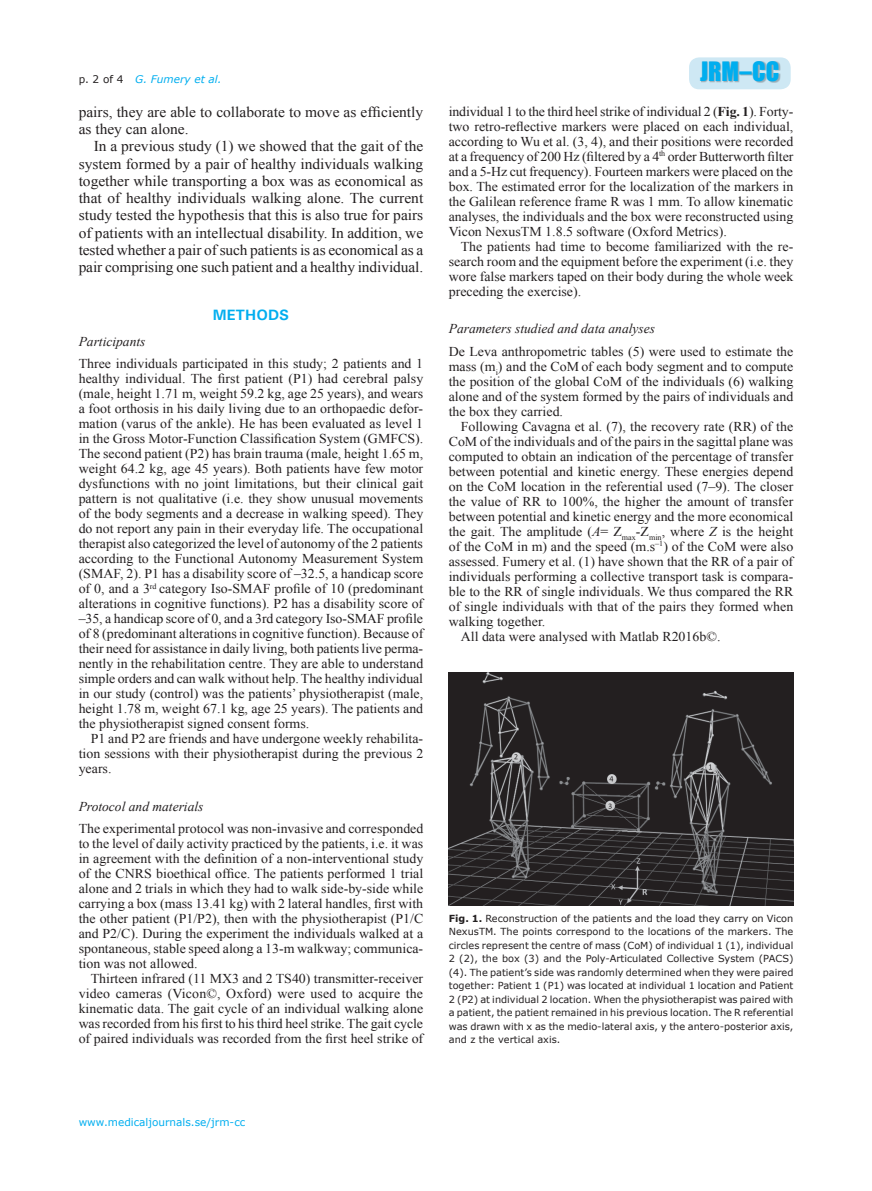
<style>
.page{position:relative;width:872px;height:1191px;background:#fff}
.page>*{position:absolute;margin:0;border:0;box-sizing:border-box;transform-origin:0 0}
.t1{font:24.45px "Impact";color:#00aeef}
.t2{font:15px/17.2px "Times New Roman";color:#231f20}
.t3{font:700 15px "Univers";color:#00aeef}
.t4{font:13.5px/15px "Times New Roman";color:#231f20;text-align:justify}
.t5{font:italic 13.5px "Times New Roman";color:#231f20}
.t6{font:10.5px "Verdana";color:#00aeef}
.t7{font:italic 10.5px "Verdana";color:#00aeef}
.t8{font:9.75px/13.5px "Verdana";color:#231f20;text-align:justify}
.s1{font-style:normal;color:#231f20}
.s2{font-weight:700}
.s3{font-style:italic}
</style>
<div class="page">
<img style="left:449px;top:672px;width:344px;height:233px">
<div style="left:689px;top:57px;width:101px;height:32px;background:#cee8f4;border-radius:10px"></div>
<div style="left:700px;top:61px;width:80px;height:22px;background:#231f20;opacity:.3"></div>
<p class="t7" style="left:79px;top:72px;width:144px"><span class="s1">p. 2 of 4</span> G. Fumery et al.</p>
<p class="t2" style="left:79px;top:103px;width:346px">pairs, they are able to collaborate to move as efficiently as they can alone.</p>
<p class="t2" style="left:79px;top:137px;width:346px;text-align:justify;text-indent:15px">In a previous study (1) we showed that the gait of the system formed by a pair of healthy individuals walking together while transporting a box was as economical as that of healthy individuals walking alone. The current study tested the hypothesis that this is also true for pairs of patients with an intellectual disability. In addition, we tested whether a pair of such patients is as economical as a pair comprising one such patient and a healthy individual.</p>
<p class="t3" style="left:213px;top:305px;width:78px">METHODS</p>
<p class="t5" style="left:79px;top:332px;width:68px">Participants</p>
<p class="t4" style="left:79px;top:356px;width:346px">Three individuals participated in this study; 2 patients and 1 healthy individual. The first patient (P1) had cerebral palsy (male, height 1.71 m, weight 59.2 kg, age 25 years), and wears a foot orthosis in his daily living due to an orthopaedic defor&shy;mation (varus of the ankle). He has been evaluated as level 1 in the Gross Motor-Function Classification System (GMFCS).<br>The second patient (P2) has brain trauma (male, height 1.65 m, weight 64.2 kg, age 45 years). Both patients have few motor dysfunctions with no joint limitations, but their clinical gait pattern is not qualitative (i.e. they show unusual movements of the body segments and a decrease in walking speed). They do not report any pain in their everyday life. The occupational therapist also categorized the level of autonomy of the 2 patients according to the Functional Autonomy Measurement System (SMAF, 2). P1 has a disability score of –32.5, a handicap score of 0, and a 3<sup>rd</sup> category Iso-SMAF profile of 10 (predominant alterations in cognitive functions). P2 has a disability score of –35, a handicap score of 0, and a 3rd category Iso-SMAF profile of 8 (predominant alterations in cognitive function). Because of their need for assistance in daily living, both patients live perma&shy;nently in the rehabilitation centre. They are able to understand simple orders and can walk without help. The healthy individual in our study (control) was the patients’ physiotherapist (male, height 1.78 m, weight 67.1 kg, age 25 years). The patients and the physiotherapist signed consent forms.</p>
<p class="t4" style="left:79px;top:731px;width:346px;text-indent:12px">P1 and P2 are friends and have undergone weekly rehabilita&shy;tion sessions with their physiotherapist during the previous 2 years.</p>
<p class="t5" style="left:79px;top:797px;width:126px">Protocol and materials</p>
<p class="t4" style="left:79px;top:821px;width:346px">The experimental protocol was non-invasive and corresponded to the level of daily activity practiced by the patients, i.e. it was in agreement with the definition of a non-interventional study of the CNRS bioethical office. The patients performed 1 trial alone and 2 trials in which they had to walk side-by-side while carrying a box (mass 13.41 kg) with 2 lateral handles, first with the other patient (P1/P2), then with the physiotherapist (P1/C and P2/C). During the experiment the individuals walked at a spontaneous, stable speed along a 13-m walkway; communica&shy;tion was not allowed.</p>
<p class="t4" style="left:79px;top:971px;width:346px;text-indent:12px">Thirteen infrared (11 MX3 and 2 TS40) transmitter-receiver video cameras (Vicon©, Oxford) were used to acquire the kinematic data. The gait cycle of an individual walking alone was recorded from his first to his third heel strike. The gait cycle of paired individuals was recorded from the first heel strike of</p>
<h1 class="t1" style="left:700px;top:56px;width:81px">JRM–CC</h1>
<p class="t4" style="left:449px;top:103px;width:346px">individual 1 to the third heel strike of individual 2 (<span class="s2">Fig. 1</span>). Forty&shy;two retro-reflective markers were placed on each individual, according to Wu et al. (3, 4), and their positions were recorded at a frequency of 200 Hz (filtered by a 4<sup>th</sup> order Butterworth filter and a 5-Hz cut frequency). Fourteen markers were placed on the box. The estimated error for the localization of the markers in the Galilean reference frame R was 1 mm. To allow kinematic analyses, the individuals and the box were reconstructed using Vicon NexusTM 1.8.5 software (Oxford Metrics).</p>
<p class="t4" style="left:449px;top:238px;width:346px;text-indent:12px">The patients had time to become familiarized with the re&shy;search room and the equipment before the experiment (i.e. they wore false markers taped on their body during the whole week preceding the exercise).</p>
<p class="t5" style="left:449px;top:319px;width:208px">Parameters studied and data analyses</p>
<p class="t4" style="left:449px;top:343px;width:346px">De Leva anthropometric tables (5) were used to estimate the mass (m<sub>i</sub>) and the CoM of each body segment and to compute the position of the global CoM of the individuals (6) walking alone and of the system formed by the pairs of individuals and the box they carried.</p>
<p class="t4" style="left:461px;top:418px;width:334px">Following Cavagna et al. (7), the recovery rate (RR) of the</p>
<p class="t4" style="left:449px;top:433px;width:346px">CoM of the individuals and of the pairs in the sagittal plane was</p>
<p class="t4" style="left:449px;top:448px;width:346px">computed to obtain an indication of the percentage of transfer</p>
<p class="t4" style="left:449px;top:463px;width:346px">between potential and kinetic energy. These energies depend</p>
<p class="t4" style="left:449px;top:478px;width:346px">on the CoM location in the referential used (7–9). The closer</p>
<p class="t4" style="left:449px;top:493px;width:346px">the value of RR to 100%, the higher the amount of transfer</p>
<p class="t4" style="left:449px;top:508px;width:346px">between potential and kinetic energy and the more economical</p>
<p class="t4" style="left:449px;top:523px;width:346px">the gait. The amplitude (<span class="s3">A</span>= Z<sub>max</sub>-Z<sub>min</sub>, where <span class="s3">Z</span> is the height</p>
<p class="t4" style="left:449px;top:538px;width:346px">of the CoM in m) and the speed (m.s<sup>–1</sup>) of the CoM were also</p>
<p class="t4" style="left:449px;top:553px;width:346px">assessed. Fumery et al. (1) have shown that the RR of a pair of</p>
<p class="t4" style="left:449px;top:568px;width:346px">individuals performing a collective transport task is compara-</p>
<p class="t4" style="left:449px;top:583px;width:346px">ble to the RR of single individuals. We thus compared the RR</p>
<p class="t4" style="left:449px;top:598px;width:346px">of single individuals with that of the pairs they formed when</p>
<p class="t4" style="left:449px;top:613px;width:98px">walking together.</p>
<p class="t4" style="left:461px;top:628px;width:261px">All data were analysed with Matlab R2016b©.</p>
<p class="t8" style="left:449px;top:911px;width:346px"><span class="s2">Fig. 1.</span> Reconstruction of the patients and the load they carry on Vicon NexusTM. The points correspond to the locations of the markers. The circles represent the centre of mass (CoM) of individual 1 (1), individual 2 (2), the box (3) and the Poly-Articulated Collective System (PACS) (4). The patient’s side was randomly determined when they were paired together: Patient 1 (P1) was located at individual 1 location and Patient 2 (P2) at individual 2 location. When the physiotherapist was paired with a patient, the patient remained in his previous location. The R referential was drawn with x as the medio-lateral axis, y the antero-posterior axis, and z the vertical axis.</p>
<p class="t6" style="left:79px;top:1114px;width:168px">www.medicaljournals.se/jrm-cc</p>
</div>
